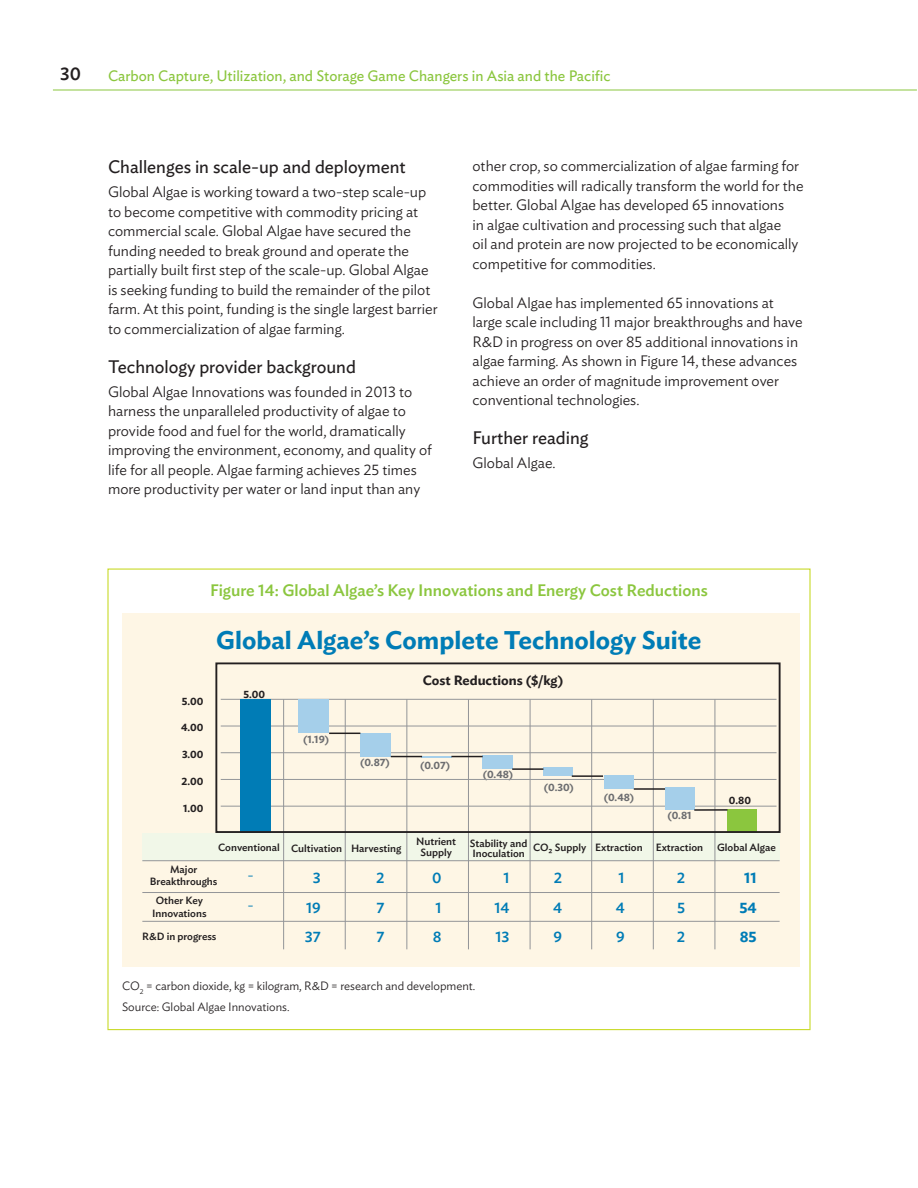
<style>
.page{position:relative;width:918px;height:1188px;background:#fff}
.page>*{position:absolute;margin:0;border:0;box-sizing:border-box;transform-origin:0 0}
.t1{font:600 25.35px "Ideal Sans";color:#007cb6}
.t2{font:18px "Ideal Sans";color:#231f20}
.t3{font:500 18px "Ideal Sans";color:#231f20}
.t4{font:500 16.5px "Ideal Sans";color:#8bc63e}
.t5{font:300 15px/19.5px "Ideal Sans";color:#231f20}
.t6{font:15px "Ideal Sans";color:#8bc63e}
.t7{font:500 14.85px/29.8px "Ideal Sans";color:#007cb6;text-align:justify}
.t8{font:600 14.85px/29.8px "Ideal Sans";color:#007cb6;text-align:center}
.t9{font:600 13.5px "Ideal Sans";color:#231f20}
.t10{font:300 12px/20.9px "Ideal Sans";color:#231f20}
.t11{font:500 10.5px/12.6px "Ideal Sans";color:#231f20;text-align:center}
.t12{font:600 10.5px "Ideal Sans";color:#6c6d70}
.t13{font:600 10.5px "Ideal Sans";color:#231f20}
.t14{font:500 10.5px "Ideal Sans";color:#007cb6}
</style>
<div class="page">
<hr style="left:53px;top:90px;width:864px;height:1px;background:#8bc63e">
<div style="left:122px;top:953px;width:674px;height:17px;background:linear-gradient(to right,#fff,#fff)"></div>
<div style="left:122px;top:613px;width:678px;height:353px;background:#fef6e5"></div>
<div style="left:142px;top:833px;width:638px;height:28px;background:#f1f7e8"></div>
<hr style="left:221px;top:806px;width:556px;height:1px;background:#939598">
<hr style="left:221px;top:779px;width:556px;height:1px;background:#939598">
<hr style="left:221px;top:752px;width:556px;height:1px;background:#939598">
<hr style="left:221px;top:726px;width:556px;height:1px;background:#939598">
<hr style="left:221px;top:699px;width:556px;height:1px;background:#939598">
<hr style="left:283px;top:699px;width:1px;height:250px;background:#939598">
<hr style="left:345px;top:699px;width:1px;height:250px;background:#939598">
<hr style="left:406px;top:699px;width:1px;height:250px;background:#939598">
<hr style="left:468px;top:699px;width:1px;height:250px;background:#939598">
<hr style="left:530px;top:699px;width:1px;height:250px;background:#939598">
<hr style="left:591px;top:699px;width:1px;height:250px;background:#939598">
<hr style="left:653px;top:699px;width:1px;height:250px;background:#939598">
<hr style="left:715px;top:699px;width:1px;height:250px;background:#939598">
<div style="left:727px;top:810px;width:30px;height:22px;background:#8bc63e"></div>
<div style="left:665px;top:788px;width:29px;height:22px;background:#a5cfea"></div>
<div style="left:604px;top:775px;width:30px;height:14px;background:#a5cfea"></div>
<div style="left:544px;top:768px;width:29px;height:8px;background:#a5cfea"></div>
<div style="left:482px;top:756px;width:31px;height:13px;background:#a5cfea"></div>
<hr style="left:421px;top:756px;width:30px;height:1px;background:#a5cfea">
<div style="left:360px;top:733px;width:31px;height:24px;background:#a5cfea"></div>
<div style="left:299px;top:699px;width:30px;height:34px;background:#a5cfea"></div>
<div style="left:240px;top:699px;width:30px;height:134px;background:#007cb6"></div>
<hr style="left:142px;top:860px;width:638px;height:1px;background:#939598">
<hr style="left:142px;top:892px;width:638px;height:1px;background:#939598">
<hr style="left:142px;top:921px;width:638px;height:1px;background:#939598">
<hr style="left:329px;top:733px;width:31px;height:1px;background:#231f20">
<hr style="left:391px;top:756px;width:31px;height:1px;background:#231f20">
<hr style="left:451px;top:756px;width:32px;height:1px;background:#231f20">
<hr style="left:512px;top:768px;width:31px;height:2px;background:#231f20">
<hr style="left:572px;top:775px;width:31px;height:2px;background:#231f20">
<hr style="left:634px;top:788px;width:31px;height:2px;background:#231f20">
<hr style="left:694px;top:809px;width:33px;height:2px;background:#231f20">
<div style="left:215px;top:662px;width:566px;height:171px;border:2px solid #231f20"></div>
<p class="t3" style="left:60px;top:60px;width:22px">30</p>
<p class="t6" style="left:108px;top:64px;width:504px">Carbon Capture, Utilization, and Storage Game Changers in Asia and the Pacific</p>
<p class="t2" style="left:108px;top:153px;width:299px">Challenges in scale-up and deployment</p>
<p class="t5" style="left:108px;top:181px;width:331px">Global Algae is working toward a two-step scale-up to become competitive with commodity pricing at commercial scale. Global Algae have secured the funding needed to break ground and operate the partially built first step of the scale-up. Global Algae is seeking funding to build the remainder of the pilot farm. At this point, funding is the single largest barrier to commercialization of algae farming.</p>
<p class="t2" style="left:108px;top:353px;width:250px">Technology provider background</p>
<p class="t5" style="left:108px;top:381px;width:325px">Global Algae Innovations was founded in 2013 to harness the unparalleled productivity of algae to provide food and fuel for the world, dramatically improving the environment, economy, and quality of life for all people. Algae farming achieves 25 times more productivity per water or land input than any</p>
<p class="t5" style="left:472px;top:155px;width:333px">other crop, so commercialization of algae farming for commodities will radically transform the world for the better. Global Algae has developed 65 innovations<br>in algae cultivation and processing such that algae<br>oil and protein are now projected to be economically competitive for commodities.</p>
<p class="t5" style="left:472px;top:291px;width:332px">Global Algae has implemented 65 innovations at large scale including 11 major breakthroughs and have R&amp;D in progress on over 85 additional innovations in algae farming. As shown in Figure 14, these advances achieve an order of magnitude improvement over conventional technologies.</p>
<p class="t2" style="left:472px;top:424px;width:117px">Further reading</p>
<p class="t5" style="left:472px;top:452px;width:85px">Global Algae.</p>
<p class="t13" style="left:182px;top:693px;width:23px">5.00</p>
<p class="t13" style="left:181px;top:719px;width:24px">4.00</p>
<p class="t13" style="left:182px;top:746px;width:23px">3.00</p>
<p class="t13" style="left:182px;top:773px;width:23px">2.00</p>
<p class="t13" style="left:183px;top:800px;width:22px">1.00</p>
<p class="t4" style="left:210px;top:578px;width:499px">Figure 14: Global Algae’s Key Innovations and Energy Cost Reductions</p>
<h1 class="t1" style="left:216px;top:620px;width:487px">Global Algae’s Complete Technology Suite</h1>
<p class="t9" style="left:423px;top:670px;width:142px">Cost Reductions ($/kg)</p>
<p class="t13" style="left:244px;top:686px;width:23px">5.00</p>
<p class="t11" style="left:218px;top:840px;width:63px">Conventional</p>
<p class="t12" style="left:303px;top:731px;width:28px">(1.19)</p>
<p class="t12" style="left:360px;top:755px;width:31px">(0.87)</p>
<p class="t12" style="left:420px;top:757px;width:32px">(0.07)</p>
<p class="t12" style="left:483px;top:766px;width:32px">(0.48)</p>
<p class="t12" style="left:544px;top:779px;width:32px">(0.30)</p>
<p class="t12" style="left:604px;top:789px;width:32px">(0.48)</p>
<p class="t12" style="left:667px;top:807px;width:26px">(0.81</p>
<p class="t13" style="left:729px;top:792px;width:24px">0.80</p>
<p class="t11" style="left:291px;top:841px;width:112px">Cultivation Harvesting</p>
<p class="t11" style="left:416px;top:836px;width:41px;line-height:10.5px">Nutrient<br>Supply</p>
<p class="t11" style="left:470px;top:837px;width:59px;line-height:10.5px;text-align:left">Stability and<br>Inoculation</p>
<p class="t11" style="left:533px;top:840px;width:172px">CO2 Supply Extraction Extraction</p>
<p class="t11" style="left:717px;top:841px;width:60px">Global Algae</p>
<p class="t11" style="left:150px;top:862px;width:69px">Major<br>Breakthroughs</p>
<p class="t11" style="left:152px;top:894px;width:56px">Other Key<br>Innovations</p>
<p class="t11" style="left:142px;top:929px;width:76px">R&amp;D in progress</p>
<p class="t7" style="left:305px;top:861px;width:18px;text-align:center">3<br>19<br>37</p>
<p class="t7" style="left:376px;top:861px;width:10px">2<br>7<br>7</p>
<p class="t7" style="left:432px;top:861px;width:11px">0<br>1<br>8</p>
<p class="t7" style="left:494px;top:861px;width:17px;text-indent:9px">1<br>14<br>13</p>
<p class="t7" style="left:553px;top:861px;width:10px">2<br>4<br>9</p>
<p class="t7" style="left:616px;top:861px;width:10px">1<br>4<br>9</p>
<p class="t7" style="left:677px;top:861px;width:10px">2<br>5<br>2</p>
<p class="t8" style="left:739px;top:861px;width:19px">11<br>54<br>85</p>
<p class="t10" style="left:122px;top:974px;width:355px">CO<sub>2</sub> = carbon dioxide, kg = kilogram, R&amp;D = research and development.<br>Source: Global Algae Innovations.</p>
<p class="t14" style="left:248px;top:867px;width:7px">–</p>
<p class="t14" style="left:248px;top:897px;width:7px">–</p>
</div>
